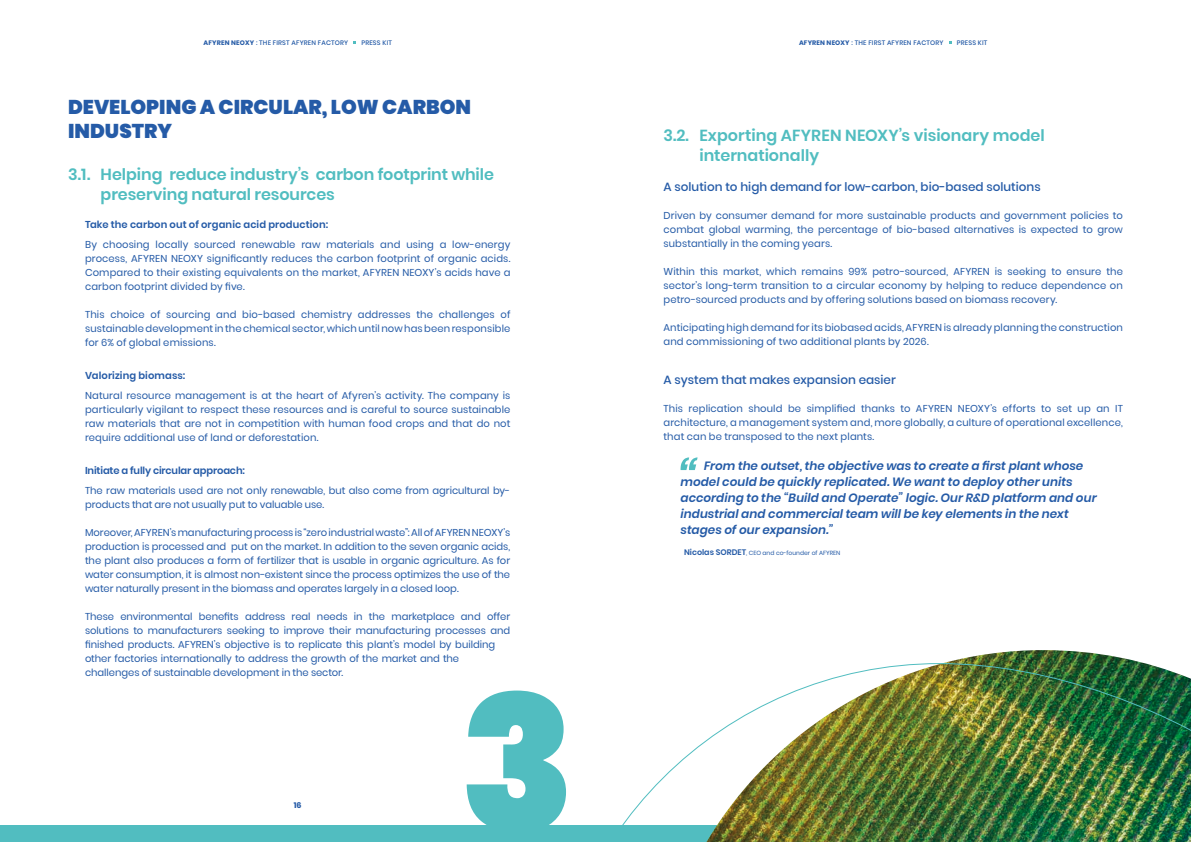
<style>
.page{position:relative;width:1191px;height:842px;background:#fff}
.page>*{position:absolute;margin:0;border:0;box-sizing:border-box;transform-origin:0 0}
.t1{font:900 20px/24px "Poppins";color:#255ba7}
.t2{font:600 16px/20px "Poppins";letter-spacing:-.005em;color:#51bdc0}
.t3{font:italic 600 12px/16px "Poppins";color:#255ba7}
.t4{font:500 12px "Poppins";color:#255ba7}
.t5{font:10px/14px "Poppins";letter-spacing:-.005em;color:#255ba7;text-align:justify}
.t6{font:600 10px "Poppins";letter-spacing:.005em;color:#255ba7}
.t7{font:600 10px "Poppins";letter-spacing:-.015em;color:#255ba7}
.t8{font:700 8px "Poppins";color:#255ba7}
.t9{font:500 6.5px "Poppins";letter-spacing:.025em;color:#255ba7}
.t10{font:6px "Poppins";color:#255ba7}
.s1{font-weight:700}
.s2{font-weight:600;font-size:8px}
</style>
<div class="page">
<svg style="left:467px;top:690px;width:80px;height:135px"></svg>
<div style="left:0;top:825px;width:1191px;height:17px;background:#51bdc0"></div>
<svg style="left:680px;top:457px;width:17px;height:13px"></svg>
<img style="left:944px;top:650px;width:200px;height:13px">
<img style="left:547px;top:663px;width:644px;height:179px">
<p class="t9" style="left:203px;top:39px;width:146px"><span class="s1">AFYREN NEOXY</span> : THE FIRST AFYREN FACTORY</p>
<p class="t9" style="left:361px;top:39px;width:32px">PRESS KIT</p>
<p class="t9" style="left:799px;top:39px;width:146px"><span class="s1">AFYREN NEOXY</span> : THE FIRST AFYREN FACTORY</p>
<p class="t9" style="left:957px;top:39px;width:32px">PRESS KIT</p>
<h1 class="t1" style="left:68px;top:96px;width:404px">DEVELOPING A CIRCULAR, LOW CARBON<br>INDUSTRY</h1>
<h2 class="t2" style="left:101px;top:166px;width:395px;text-indent:-33px">3.1. Helping reduce industry’s carbon footprint while preserving natural resources</h2>
<p class="t6" style="left:85px;top:220px;width:245px">Take the carbon out of organic acid production:</p>
<p class="t5" style="left:85px;top:238px;width:427px">By choosing locally sourced renewable raw materials and using a low-energy process, AFYREN NEOXY significantly reduces the carbon footprint of organic acids.<br>Compared to their existing equivalents on the market, AFYREN NEOXY’s acids have a carbon footprint divided by five.</p>
<p class="t5" style="left:85px;top:308px;width:427px">This choice of sourcing and bio-based chemistry addresses the challenges of sustainable development in the chemical sector, which until now has been responsible for 6% of global emissions.</p>
<p class="t6" style="left:85px;top:371px;width:102px">Valorizing biomass:</p>
<p class="t5" style="left:85px;top:389px;width:427px">Natural resource management is at the heart of Afyren’s activity. The company is particularly vigilant to respect these resources and is careful to source sustainable raw materials that are not in competition with human food crops and that do not require additional use of land or deforestation.</p>
<p class="t7" style="left:85px;top:466px;width:161px">Initiate a fully circular approach:</p>
<p class="t5" style="left:85px;top:484px;width:427px">The raw materials used are not only renewable, but also come from agricultural by&shy;products that are not usually put to valuable use.</p>
<p class="t5" style="left:85px;top:526px;width:427px">Moreover, AFYREN’s manufacturing process is “zero industrial waste”: All of AFYREN NEOXY’s production is processed and put on the market. In addition to the seven organic acids, the plant also produces a form of fertilizer that is usable in organic agriculture. As for water consumption, it is almost non-existent since the process optimizes the use of the water naturally present in the biomass and operates largely in a closed loop.</p>
<p class="t5" style="left:85px;top:610px;width:427px;text-align:left">These environmental benefits address real needs in the marketplace and offer solutions to manufacturers seeking to improve their manufacturing processes and finished products. AFYREN’s objective is to replicate this plant’s model by building other factories internationally to address the growth of the market and the challenges of sustainable development in the sector.</p>
<p class="t8" style="left:294px;top:802px;width:9px">16</p>
<h2 class="t2" style="left:699px;top:126px;width:347px;text-indent:-36px">3.2. Exporting AFYREN NEOXY’s visionary model internationally</h2>
<p class="t4" style="left:663px;top:180px;width:379px">A solution to high demand for low-carbon, bio-based solutions</p>
<p class="t5" style="left:663px;top:208px;width:461px">Driven by consumer demand for more sustainable products and government policies to combat global warming, the percentage of bio-based alternatives is expected to grow substantially in the coming years.</p>
<p class="t5" style="left:663px;top:264px;width:461px">Within this market, which remains 99% petro-sourced, AFYREN is seeking to ensure the sector’s long-term transition to a circular economy by helping to reduce dependence on petro-sourced products and by offering solutions based on biomass recovery.</p>
<p class="t5" style="left:663px;top:320px;width:461px">Anticipating high demand for its biobased acids, AFYREN is already planning the construction and commissioning of two additional plants by 2026.</p>
<p class="t4" style="left:663px;top:373px;width:234px">A system that makes expansion easier</p>
<p class="t5" style="left:663px;top:401px;width:461px">This replication should be simplified thanks to AFYREN NEOXY’s efforts to set up an IT architecture, a management system and, more globally, a culture of operational excellence, that can be transposed to the next plants.</p>
<p class="t3" style="left:680px;top:458px;width:417px;text-indent:24px">From the outset, the objective was to create a first plant whose model could be quickly replicated. We want to deploy other units according to the “Build and Operate” logic. Our R&amp;D platform and our industrial and commercial team will be key elements in the next stages of our expansion.”</p>
<p class="t10" style="left:684px;top:549px;width:158px"><span class="s2">Nicolas SORDET</span>, CEO and co-founder of AFYREN</p>
</div>
